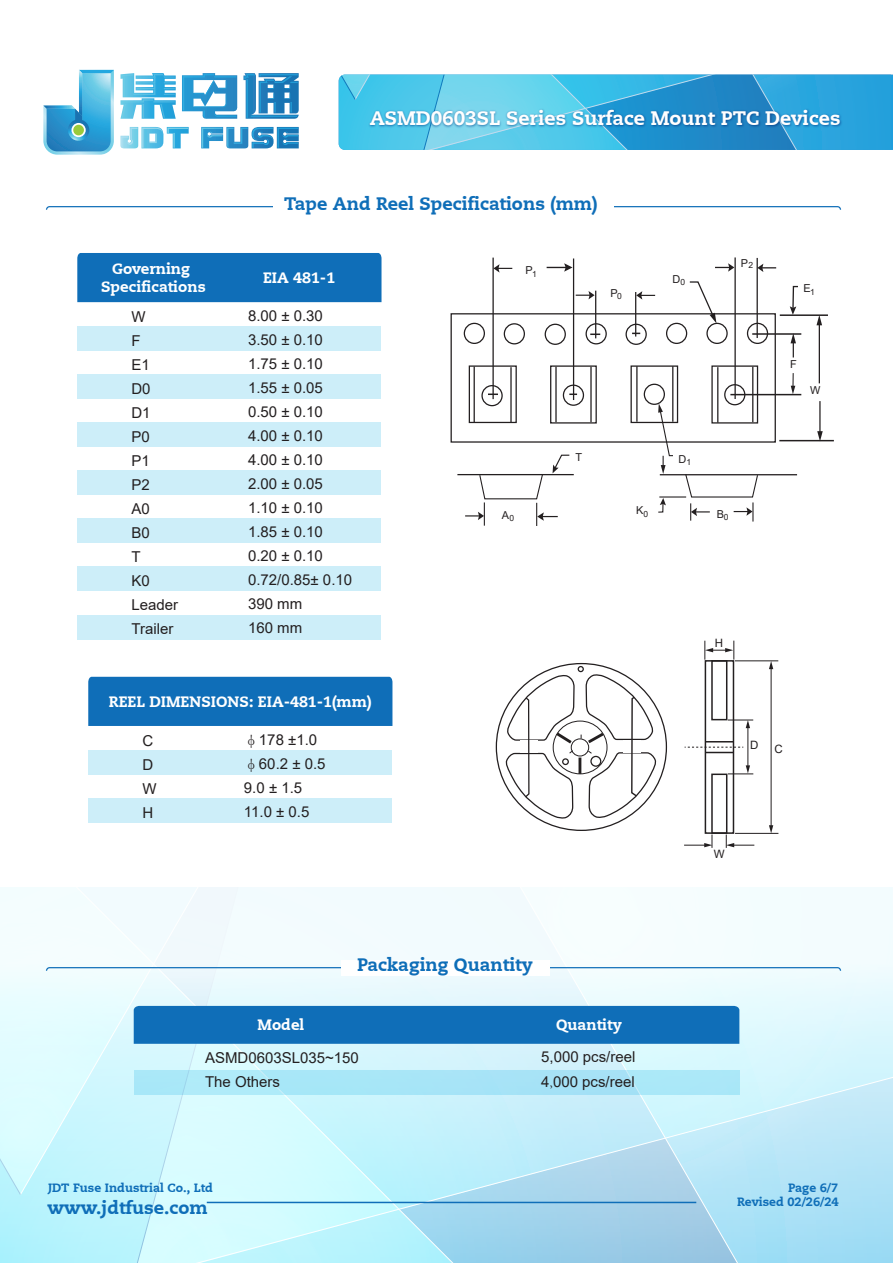
<style>
.page{position:relative;width:893px;height:1263px;background:#fff}
.page>*{position:absolute;margin:0;border:0;box-sizing:border-box;transform-origin:0 0}
.t1{font:800 19.5px "Caecilia LT";color:#fff}
.t2{font:800 18px "Caecilia LT";color:#0f6eb8}
.t3{font:15px/24px "Arial";color:#231f20}
.t4{font:800 15px/18px "Caecilia LT";color:#fff;text-align:center}
.t5{font:800 12px "Caecilia LT";color:#0f6eb8}
.t6{font:11.55px "Arial";color:#231f20}
.t7{font:10.95px "Arial";color:#231f20}
.s1{font-family:"Adobe Song Std";font-weight:300}
</style>
<div class="page">
<svg style="left:0;top:887px;width:19px;height:259px"></svg>
<svg style="left:841px;top:887px;width:50px;height:376px"></svg>
<svg style="left:19px;top:887px;width:27px;height:309px"></svg>
<svg style="left:0;top:1146px;width:22px;height:50px"></svg>
<svg style="left:120px;top:127px;width:179px;height:21px"></svg>
<svg style="left:120px;top:73px;width:179px;height:46px"></svg>
<svg style="left:43px;top:70px;width:71px;height:85px"></svg>
<svg style="left:71px;top:123px;width:15px;height:14px"></svg>
<div style="left:73px;top:125px;width:11px;height:10px;background:#9aca3b;border-radius:50%"></div>
<svg style="left:339px;top:75px;width:554px;height:75px;background:#3db2df"></svg>
<img style="left:367px;top:106px;width:477px;height:28px">
<svg style="left:46px;top:206px;width:795px;height:4px"></svg>
<div style="left:273px;top:199px;width:341px;height:17px;background:#fff"></div>
<svg style="left:46px;top:887px;width:795px;height:376px"></svg>
<div style="left:77px;top:326px;width:304px;height:24px;background:#cdeef9"></div>
<div style="left:77px;top:374px;width:304px;height:24px;background:#cdeef9"></div>
<div style="left:77px;top:470px;width:304px;height:25px;background:#cdeef9"></div>
<div style="left:77px;top:423px;width:304px;height:24px;background:#cdeef9"></div>
<div style="left:77px;top:567px;width:304px;height:24px;background:#cdeef9"></div>
<div style="left:77px;top:519px;width:304px;height:24px;background:#cdeef9"></div>
<div style="left:77px;top:615px;width:304px;height:24px;background:#cdeef9"></div>
<div style="left:77px;top:253px;width:304px;height:49px;background:#0f6eb8"></div>
<hr style="left:734px;top:257px;width:2px;height:142px;background:#231f20">
<hr style="left:573px;top:258px;width:1px;height:142px;background:#231f20">
<hr style="left:492px;top:258px;width:2px;height:141px;background:#231f20">
<hr style="left:757px;top:258px;width:1px;height:80px;background:#231f20">
<hr style="left:752px;top:333px;width:49px;height:2px;background:#231f20">
<hr style="left:730px;top:394px;width:71px;height:1px;background:#231f20">
<hr style="left:779px;top:440px;width:55px;height:1px;background:#231f20">
<hr style="left:780px;top:314px;width:48px;height:2px;background:#231f20">
<hr style="left:660px;top:474px;width:137px;height:1px;background:#231f20">
<svg style="left:547px;top:263px;width:25px;height:9px"></svg>
<svg style="left:715px;top:263px;width:19px;height:9px"></svg>
<svg style="left:757px;top:264px;width:19px;height:8px"></svg>
<svg style="left:493px;top:264px;width:19px;height:9px"></svg>
<svg style="left:790px;top:285px;width:9px;height:30px"></svg>
<hr style="left:819px;top:323px;width:1px;height:60px;background:#231f20">
<svg style="left:816px;top:315px;width:6px;height:10px"></svg>
<svg style="left:790px;top:333px;width:6px;height:24px"></svg>
<hr style="left:819px;top:401px;width:2px;height:32px;background:#231f20">
<svg style="left:817px;top:431px;width:6px;height:9px"></svg>
<svg style="left:791px;top:373px;width:4px;height:21px"></svg>
<svg style="left:450px;top:281px;width:326px;height:245px"></svg>
<svg style="left:504px;top:662px;width:154px;height:169px"></svg>
<hr style="left:771px;top:668px;width:1px;height:159px;background:#231f20">
<svg style="left:769px;top:661px;width:4px;height:8px"></svg>
<svg style="left:769px;top:825px;width:4px;height:8px"></svg>
<hr style="left:735px;top:833px;width:43px;height:1px;background:#231f20">
<hr style="left:735px;top:660px;width:43px;height:1px;background:#231f20">
<svg style="left:684px;top:641px;width:70px;height:207px"></svg>
<div style="left:88px;top:750px;width:304px;height:24px;background:#cdeef9"></div>
<div style="left:88px;top:798px;width:304px;height:24px;background:#cdeef9"></div>
<div style="left:88px;top:677px;width:304px;height:49px;background:#0f6eb8"></div>
<hr style="left:207px;top:1202px;width:489px;height:1px;background:#0f6eb8">
<h1 class="t1" style="left:370px;top:106px;width:472px">ASMD0603SL Series Surface Mount PTC Devices</h1>
<p class="t2" style="left:284px;top:192px;width:315px">Tape And Reel Specifications (mm)</p>
<p class="t4" style="left:101px;top:260px;width:106px">Governing<br>Specifications</p>
<p class="t4" style="left:263px;top:269px;width:74px">EIA 481-1</p>
<p class="t3" style="left:131px;top:305px;width:48px">W<br>F<br>E1<br>D0<br>D1<br>P0<br>P1<br>P2<br>A0<br>B0<br>T<br>K0<br>Leader<br>Trailer</p>
<p class="t3" style="left:248px;top:304px;width:106px">8.00 ± 0.30<br>3.50 ± 0.10<br>1.75 ± 0.10<br>1.55 ± 0.05<br>0.50 ± 0.10<br>4.00 ± 0.10<br>4.00 ± 0.10<br>2.00 ± 0.05<br>1.10 ± 0.10<br>1.85 ± 0.10<br>0.20 ± 0.10<br>0.72/0.85± 0.10<br>390 mm<br>160 mm</p>
<p class="t7" style="left:525px;top:263px;width:13px">P<sub>1</sub></p>
<p class="t7" style="left:610px;top:285px;width:13px">P<sub>0</sub></p>
<p class="t7" style="left:673px;top:271px;width:14px">D<sub>0</sub></p>
<p class="t7" style="left:741px;top:256px;width:14px">P<sub>2</sub></p>
<p class="t7" style="left:575px;top:450px;width:8px">T</p>
<p class="t7" style="left:678px;top:451px;width:14px">D<sub>1</sub></p>
<p class="t7" style="left:502px;top:508px;width:14px">A<sub>0</sub></p>
<p class="t7" style="left:636px;top:503px;width:14px">K<sub>0</sub></p>
<p class="t7" style="left:717px;top:506px;width:14px">B<sub>0</sub></p>
<p class="t6" style="left:715px;top:635px;width:10px">H</p>
<p class="t7" style="left:803px;top:281px;width:13px">E<sub>1</sub></p>
<p class="t7" style="left:790px;top:356px;width:8px">F</p>
<p class="t7" style="left:810px;top:383px;width:12px">W</p>
<p class="t4" style="left:109px;top:693px;width:264px">REEL DIMENSIONS: EIA-481-1(mm)</p>
<p class="t3" style="left:142px;top:729px;width:16px">C<br>D<br>W<br>H</p>
<p class="t3" style="left:244px;top:727px;width:83px"><span class="s1">φ</span>178 ±1.0 <span class="s1">φ</span>60.2 ± 0.5<br>9.0 ± 1.5<br>11.0 ± 0.5</p>
<p class="t6" style="left:750px;top:737px;width:10px">D</p>
<p class="t6" style="left:774px;top:740px;width:10px">C</p>
<p class="t6" style="left:714px;top:846px;width:12px">W</p>
<p class="t4" style="left:258px;top:1016px;width:48px">Model</p>
<p class="t2" style="left:357px;top:953px;width:177px">Packaging Quantity</p>
<p class="t4" style="left:556px;top:1016px;width:67px">Quantity</p>
<p class="t3" style="left:205px;top:1045px;width:155px;line-height:24.5px">ASMD0603SL035~150<br>The Others</p>
<p class="t3" style="left:541px;top:1044px;width:96px;line-height:24.5px">5,000 pcs/reel<br>4<span class="s1">,</span>000 pcs/reel</p>
<p class="t5" style="left:788px;top:1180px;width:52px">Page 6/7</p>
<p class="t5" style="left:48px;top:1180px;width:166px">JDT Fuse Industrial Co., Ltd</p>
<p class="t2" style="left:48px;top:1196px;width:162px">www.jdtfuse.com</p>
<p class="t5" style="left:737px;top:1194px;width:103px">Revised 02/26/24</p>
</div>
